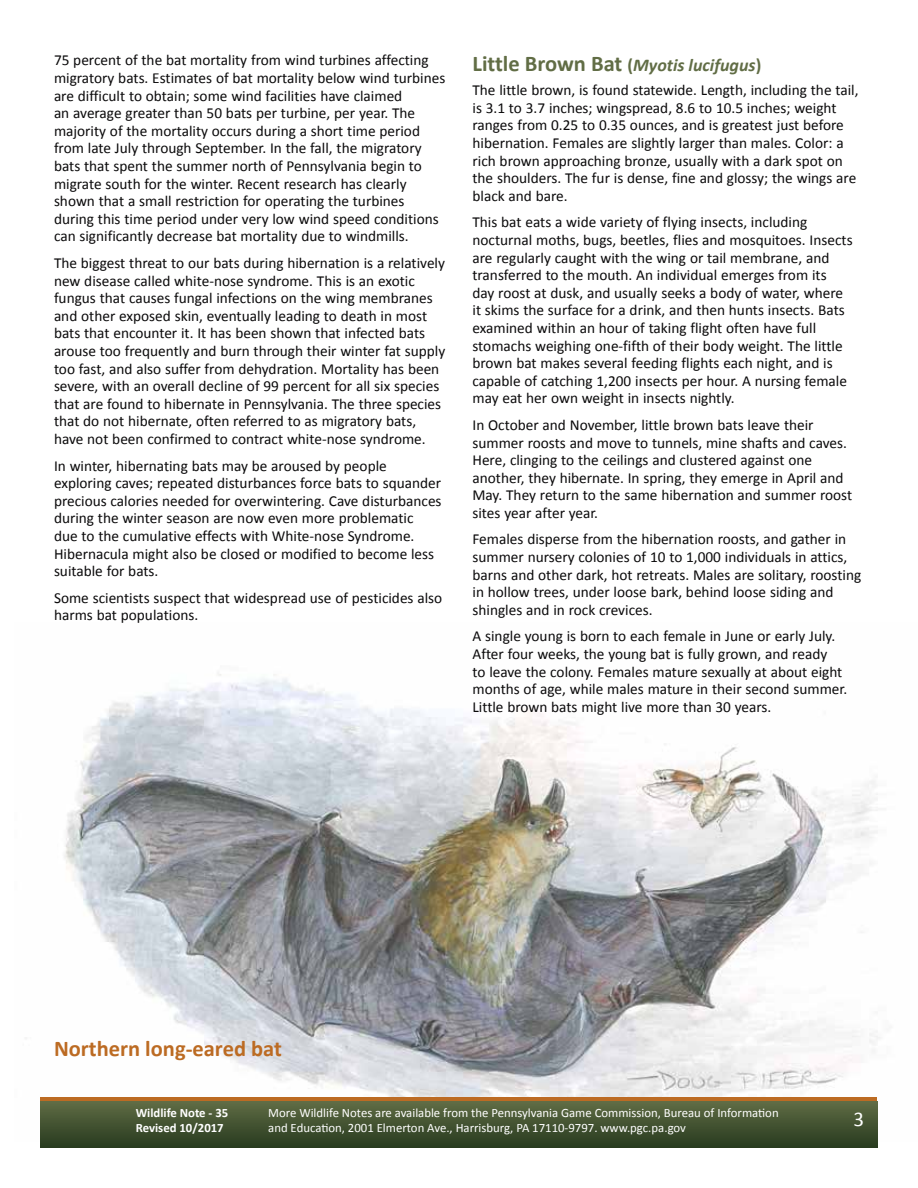
<style>
.page{position:relative;width:918px;height:1188px;background:#fff}
.page>*{position:absolute;margin:0;border:0;box-sizing:border-box;transform-origin:0 0}
.t1{font:700 22.5px "Calibri";color:#bc6b23}
.t2{font:21px "Calibri";color:#fff}
.t3{font:italic 700 18px "Calibri";color:#616d45}
.t4{font:15.3px/17.5px "Calibri";color:#0b0a0b}
.t5{font:12.75px/15px "Calibri";color:#fff}
.t6{font:700 12.75px/15px "Calibri";color:#fff}
.s1{font-style:normal;font-size:22.5px}
.s2{font-style:normal}
</style>
<div class="page">
<img style="left:64px;top:673px;width:816px;height:424px">
<div style="left:40px;top:1097px;width:838px;height:19px;background:#bc6b23"></div>
<div style="left:40px;top:1101px;width:838px;height:46px;background:linear-gradient(to bottom,#606c45,#293c20)"></div>
<p class="t4" style="left:54px;top:51px;width:393px">75 percent of the bat mortality from wind turbines affecting migratory bats. Estimates of bat mortality below wind turbines are difficult to obtain; some wind facilities have claimed<br>an average greater than 50 bats per turbine, per year. The majority of the mortality occurs during a short time period from late July through September. In the fall, the migratory bats that spent the summer north of Pennsylvania begin to migrate south for the winter. Recent research has clearly shown that a small restriction for operating the turbines during this time period under very low wind speed conditions can significantly decrease bat mortality due to windmills.</p>
<p class="t4" style="left:54px;top:253px;width:393px">The biggest threat to our bats during hibernation is a relatively new disease called white-nose syndrome. This is an exotic fungus that causes fungal infections on the wing membranes and other exposed skin, eventually leading to death in most bats that encounter it. It has been shown that infected bats arouse too frequently and burn through their winter fat supply too fast, and also suffer from dehydration. Mortality has been severe, with an overall decline of 99 percent for all six species that are found to hibernate in Pennsylvania. The three species that do not hibernate, often referred to as migratory bats, have not been confirmed to contract white-nose syndrome.</p>
<p class="t4" style="left:54px;top:456px;width:389px">In winter, hibernating bats may be aroused by people exploring caves; repeated disturbances force bats to squander precious calories needed for overwintering. Cave disturbances during the winter season are now even more problematic<br>due to the cumulative effects with White-nose Syndrome.<br>Hibernacula might also be closed or modified to become less suitable for bats.</p>
<p class="t4" style="left:54px;top:588px;width:390px">Some scientists suspect that widespread use of pesticides also harms bat populations.</p>
<p class="t3" style="left:472px;top:52px;width:290px"><span class="s1">Little Brown Bat</span> <span class="s2">(</span>Myotis lucifugus<span class="s2">)</span></p>
<p class="t4" style="left:472px;top:81px;width:388px">The little brown, is found statewide. Length, including the tail, is 3.1 to 3.7 inches; wingspread, 8.6 to 10.5 inches; weight ranges from 0.25 to 0.35 ounces, and is greatest just before hibernation. Females are slightly larger than males. Color: a rich brown approaching bronze, usually with a dark spot on the shoulders. The fur is dense, fine and glossy; the wings are black and bare.</p>
<p class="t4" style="left:472px;top:213px;width:382px">This bat eats a wide variety of flying insects, including nocturnal moths, bugs, beetles, flies and mosquitoes. Insects are regularly caught with the wing or tail membrane, and transferred to the mouth. An individual emerges from its<br>day roost at dusk, and usually seeks a body of water, where it skims the surface for a drink, and then hunts insects. Bats examined within an hour of taking flight often have full stomachs weighing one-fifth of their body weight. The little brown bat makes several feeding flights each night, and is capable of catching 1,200 insects per hour. A nursing female may eat her own weight in insects nightly.</p>
<p class="t4" style="left:472px;top:415px;width:381px">In October and November, little brown bats leave their summer roosts and move to tunnels, mine shafts and caves.<br>Here, clinging to the ceilings and clustered against one another, they hibernate. In spring, they emerge in April and May. They return to the same hibernation and summer roost sites year after year.</p>
<p class="t4" style="left:472px;top:530px;width:390px">Females disperse from the hibernation roosts, and gather in summer nursery colonies of 10 to 1,000 individuals in attics, barns and other dark, hot retreats. Males are solitary, roosting in hollow trees, under loose bark, behind loose siding and shingles and in rock crevices.</p>
<p class="t4" style="left:472px;top:627px;width:376px">A single young is born to each female in June or early July.<br>After four weeks, the young bat is fully grown, and ready<br>to leave the colony. Females mature sexually at about eight months of age, while males mature in their second summer.<br>Little brown bats might live more than 30 years.</p>
<h1 class="t1" style="left:54px;top:1035px;width:229px">Northern long-eared bat</h1>
<p class="t6" style="left:136px;top:1105px;width:94px">Wildlife Note - 35<br>Revised 10/2017</p>
<p class="t5" style="left:268px;top:1105px;width:512px">More Wildlife Notes are available from the Pennsylvania Game Commission, Bureau of Information and Education, 2001 Elmerton Ave., Harrisburg, PA 17110-9797. www.pgc.pa.gov</p>
<h2 class="t2" style="left:853px;top:1106px;width:12px">3</h2>
</div>
